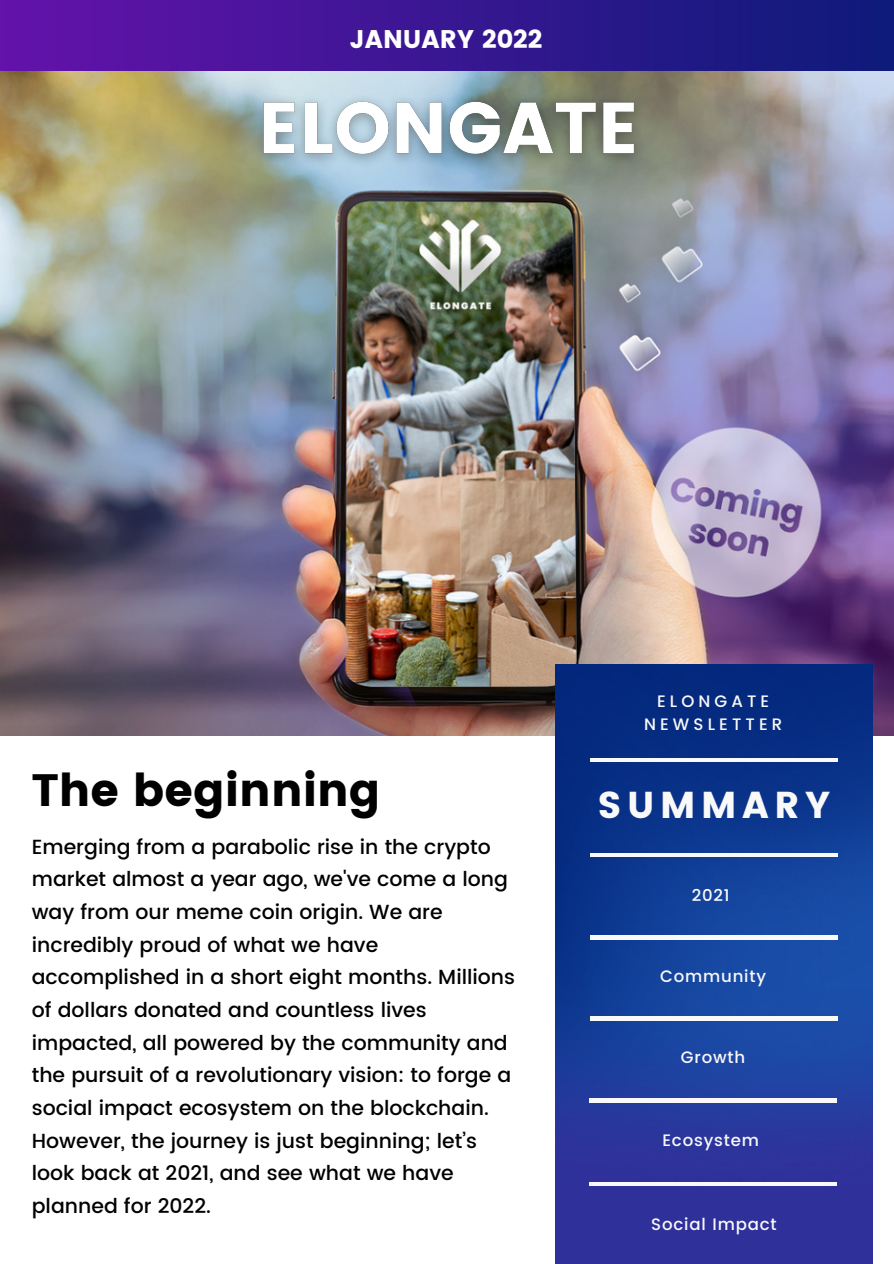
<style>
.page{position:relative;width:894px;height:1264px;background:#fff}
.page>*{position:absolute;margin:0;border:0;box-sizing:border-box;transform-origin:0 0}
.t1{font:45.3px "Poppins";color:#000}
.t2{font:37.35px "Poppins";letter-spacing:.15em;color:#f9f9f9}
.t3{font:25.5px "Poppins";color:#fff}
.t4{font:500 20.4px/32.7px "Poppins";color:#000}
.t5{font:500 16.5px "Poppins";letter-spacing:.05em;color:#f9f9f9}
.t6{font:500 16.5px/22.5px "Poppins";letter-spacing:.25em;color:#f9f9f9;text-align:center}
</style>
<div class="page">
<img style="left:0;top:71px;width:893px;height:664px">
<img style="left:555px;top:665px;width:316px;height:598px">
<hr style="left:589px;top:758px;width:248px;height:3px;background:#f9f9f9">
<hr style="left:589px;top:853px;width:248px;height:3px;background:#f9f9f9">
<hr style="left:589px;top:935px;width:248px;height:4px;background:#f9f9f9">
<hr style="left:589px;top:1016px;width:248px;height:4px;background:#f9f9f9">
<hr style="left:589px;top:1098px;width:248px;height:4px;background:#f9f9f9">
<hr style="left:589px;top:1182px;width:248px;height:3px;background:#f9f9f9">
<img style="left:0;top:0;width:893px;height:71px">
<img style="left:240px;top:57px;width:417px;height:156px">
<p class="t3" style="left:349px;top:24px;width:194px">JANUARY 2022</p>
<p class="t1" style="left:31px;top:763px;width:350px">The beginning</p>
<p class="t4" style="left:32px;top:830px;width:484px">Emerging from a parabolic rise in the crypto market almost a year ago, we've come a long way from our meme coin origin. We are incredibly proud of what we have accomplished in a short eight months. Millions of dollars donated and countless lives impacted, all powered by the community and the pursuit of a revolutionary vision: to forge a social impact ecosystem on the blockchain.<br>However, the journey is just beginning; let’s look back at 2021, and see what we have planned for 2022.</p>
<p class="t6" style="left:644px;top:690px;width:140px">ELONGATE<br>NEWSLETTER</p>
<p class="t2" style="left:597px;top:783px;width:235px">SUMMARY</p>
<p class="t5" style="left:691px;top:885px;width:39px">2021</p>
<p class="t5" style="left:659px;top:966px;width:107px">Community</p>
<p class="t5" style="left:680px;top:1047px;width:66px">Growth</p>
<p class="t5" style="left:662px;top:1130px;width:98px">Ecosystem</p>
<p class="t5" style="left:651px;top:1214px;width:127px">Social Impact</p>
</div>
